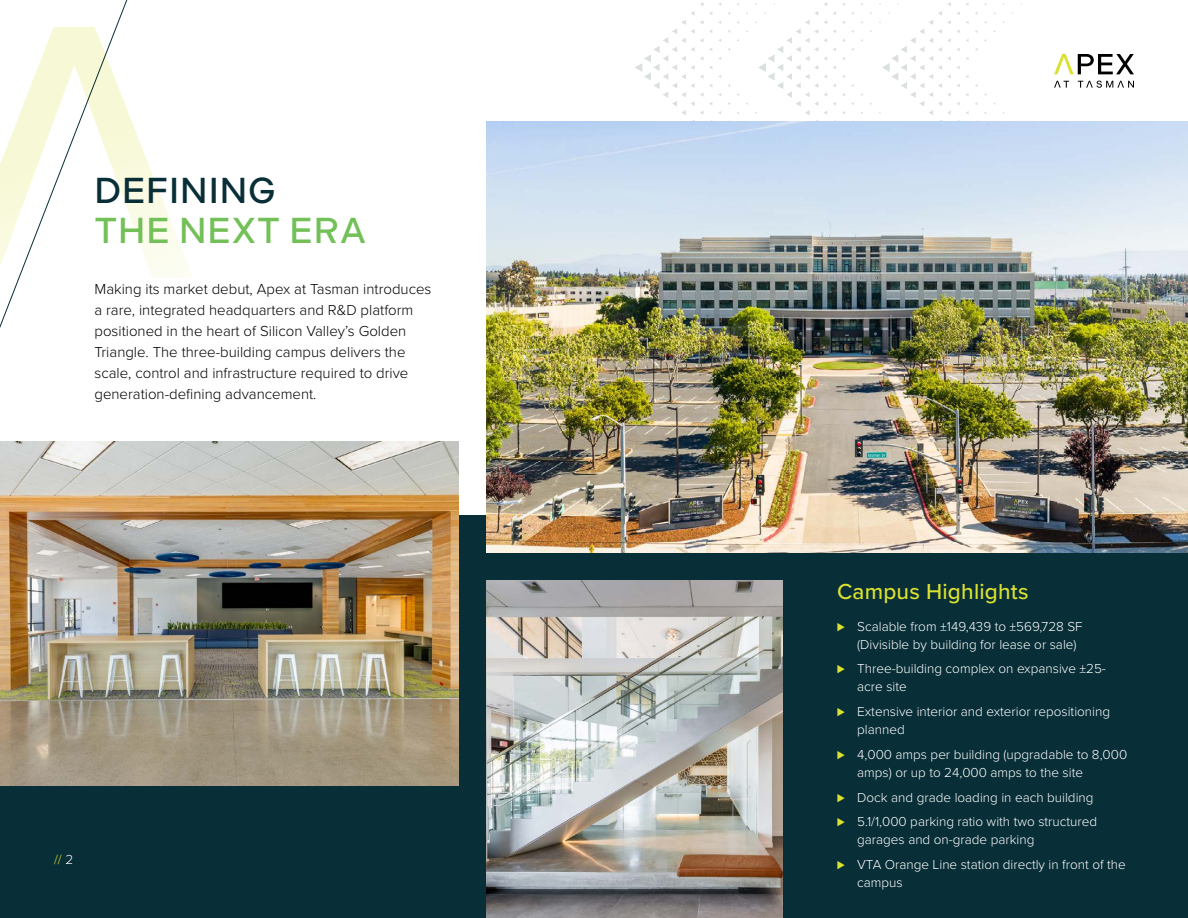
<style>
.page{position:relative;width:1188px;height:918px;background:#fff}
.page>*{position:absolute;margin:0;border:0;box-sizing:border-box;transform-origin:0 0}
.t1{font:500 36px "Indivisible";letter-spacing:.025em;color:#72c057}
.t2{font:500 36px "Indivisible";letter-spacing:.025em;color:#082e37}
.t3{font:500 22.5px "Proxima Nova";letter-spacing:.01em;color:#dbe12f}
.t4{font:300 15px/21px "Proxima Nova";color:#000}
.t5{font:300 13.5px/18px "Proxima Nova";color:#fff}
.t6{font:300 13.5px "Proxima Nova";color:#dbe12f}
.s1{color:#000}
.s2{color:#dbe12f}
</style>
<div class="page">
<svg style="left:1054px;top:81px;width:80px;height:7px"></svg>
<svg style="left:1054px;top:54px;width:80px;height:20px"></svg>
<div style="left:0;top:516px;width:1188px;height:402px;background:#082e37"></div>
<svg style="left:879px;top:2px;width:81px;height:120px"></svg>
<svg style="left:755px;top:2px;width:72px;height:120px"></svg>
<svg style="left:635px;top:2px;width:77px;height:120px"></svg>
<svg style="left:0;top:27px;width:192px;height:251px"></svg>
<img style="left:0;top:441px;width:459px;height:345px">
<img style="left:486px;top:581px;width:297px;height:336px">
<img style="left:486px;top:122px;width:702px;height:431px">
<h1 class="t2" style="left:94px;top:169px;width:183px">DEFINING</h1>
<h1 class="t1" style="left:94px;top:210px;width:274px">THE NEXT ERA</h1>
<p class="t4" style="left:94px;top:278px;width:339px">Making its market debut, Apex at Tasman introduces a rare, integrated headquarters and R&amp;D platform positioned in the heart of Silicon Valley’s Golden Triangle. The three-building campus delivers the scale, control and infrastructure required to drive generation-defining advancement.</p>
<p class="t6" style="left:54px;top:849px;width:21px">//<span class="s1">2</span></p>
<h2 class="t3" style="left:837px;top:574px;width:193px">Campus Highlights</h2>
<p class="t5" style="left:857px;top:616px;width:227px;text-indent:-20px"><span class="s2">⊲</span> Scalable from ±149,439 to ±569,728 SF (Divisible by building for lease or sale)</p>
<p class="t5" style="left:857px;top:659px;width:250px;text-indent:-20px"><span class="s2">⊲</span> Three-building complex on expansive ±25- acre site</p>
<p class="t5" style="left:857px;top:702px;width:254px;text-indent:-20px"><span class="s2">⊲</span> Extensive interior and exterior repositioning planned</p>
<p class="t5" style="left:857px;top:745px;width:272px;text-indent:-20px"><span class="s2">⊲</span> 4,000 amps per building (upgradable to 8,000 amps) or up to 24,000 amps to the site</p>
<p class="t5" style="left:837px;top:784px;width:262px;line-height:24.8px"><span class="s2">⊲</span> Dock and grade loading in each building <span class="s2">⊲</span> 5.1/1,000 parking ratio with two structured</p>
<p class="t5" style="left:837px;top:827px;width:290px;line-height:24.8px;text-indent:20px">garages and on-grade parking<br><span class="s2">⊲</span> VTA Orange Line station directly in front of the</p>
<p class="t5" style="left:857px;top:873px;width:47px">campus</p>
</div>
